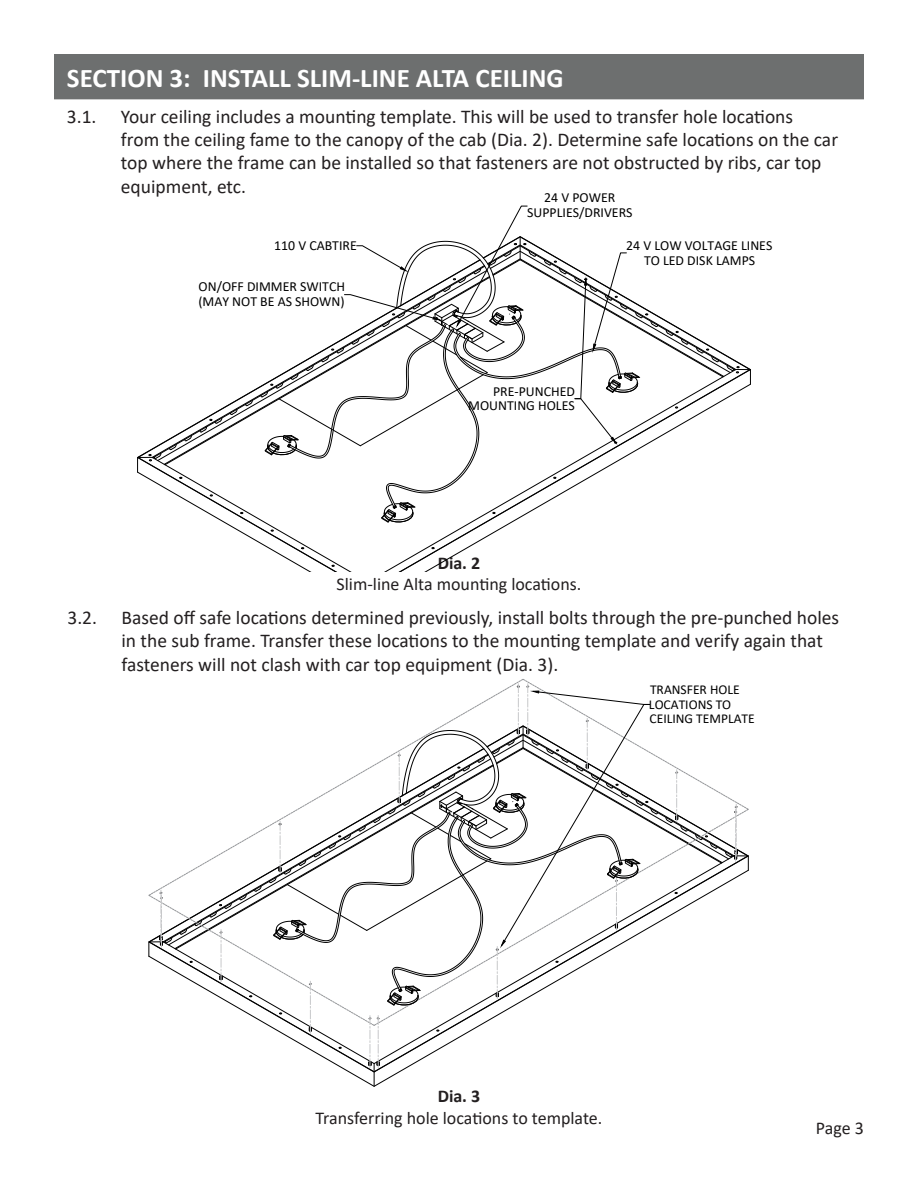
<style>
.page{position:relative;width:918px;height:1188px;background:#fff}
.page>*{position:absolute;margin:0;border:0;box-sizing:border-box;transform-origin:0 0}
.t1{font:700 27px "Calibri";color:#fff}
.t2{font:19.5px/23.4px "Calibri";color:#231f20}
.t3{font:18px "Calibri";color:#231f20}
.t4{font:700 18px "Calibri";color:#231f20}
.t5{font:13.8px/14.7px "Calibri";color:#000;text-align:center}
.t6{font:13.5px/14.4px "Calibri";color:#000}
</style>
<div class="page">
<div style="left:54px;top:54px;width:810px;height:45px;background:#6d6f6f"></div>
<svg style="left:151px;top:386px;width:360px;height:185px"></svg>
<svg style="left:245px;top:400px;width:8px;height:7px"></svg>
<svg style="left:230px;top:408px;width:8px;height:8px"></svg>
<svg style="left:184px;top:435px;width:8px;height:7px"></svg>
<svg style="left:169px;top:444px;width:8px;height:7px"></svg>
<svg style="left:199px;top:417px;width:24px;height:16px"></svg>
<svg style="left:137px;top:452px;width:25px;height:20px"></svg>
<svg style="left:260px;top:206px;width:491px;height:317px"></svg>
<svg style="left:148px;top:679px;width:601px;height:407px"></svg>
<p class="t1" style="left:67px;top:59px;width:498px">SECTION 3: INSTALL SLIM-LINE ALTA CEILING</p>
<p class="t2" style="left:67px;top:104px;width:31px">3.1.</p>
<p class="t2" style="left:121px;top:104px;width:719px">Your ceiling includes a mounting template. This will be used to transfer hole locations<br>from the ceiling fame to the canopy of the cab (Dia. 2). Determine safe locations on the car top where the frame can be installed so that fasteners are not obstructed by ribs, car top</p>
<p class="t2" style="left:121px;top:174px;width:127px">equipment, etc.</p>
<p class="t5" style="left:527px;top:189px;width:107px;line-height:15.8px">24 V POWER<br>SUPPLIES/DRIVERS</p>
<p class="t5" style="left:626px;top:238px;width:148px">24 V LOW VOLTAGE LINES<br>TO LED DISK LAMPS</p>
<p class="t5" style="left:274px;top:238px;width:84px">110 V CABTIRE</p>
<p class="t5" style="left:198px;top:278px;width:148px;line-height:15.5px;text-align:left">ON/OFF DIMMER SWITCH (MAY NOT BE AS SHOWN)</p>
<p class="t5" style="left:468px;top:383px;width:108px;text-align:right">PRE-PUNCHED<br>MOUNTING HOLES</p>
<p class="t4" style="left:438px;top:550px;width:44px">Dia. 2</p>
<p class="t3" style="left:337px;top:572px;width:246px">Slim-line Alta mounting locations.</p>
<p class="t2" style="left:68px;top:605px;width:31px">3.2.</p>
<p class="t2" style="left:121px;top:605px;width:719px">Based off safe locations determined previously, install bolts through the pre-punched holes in the sub frame. Transfer these locations to the mounting template and verify again that fasteners will not clash with car top equipment (Dia. 3).</p>
<p class="t6" style="left:649px;top:682px;width:107px">TRANSFER HOLE<br>LOCATIONS TO<br>CEILING TEMPLATE</p>
<p class="t4" style="left:438px;top:1083px;width:44px">Dia. 3</p>
<p class="t3" style="left:316px;top:1105px;width:288px">Transferring hole locations to template.</p>
<p class="t3" style="left:816px;top:1116px;width:50px">Page 3</p>
</div>
